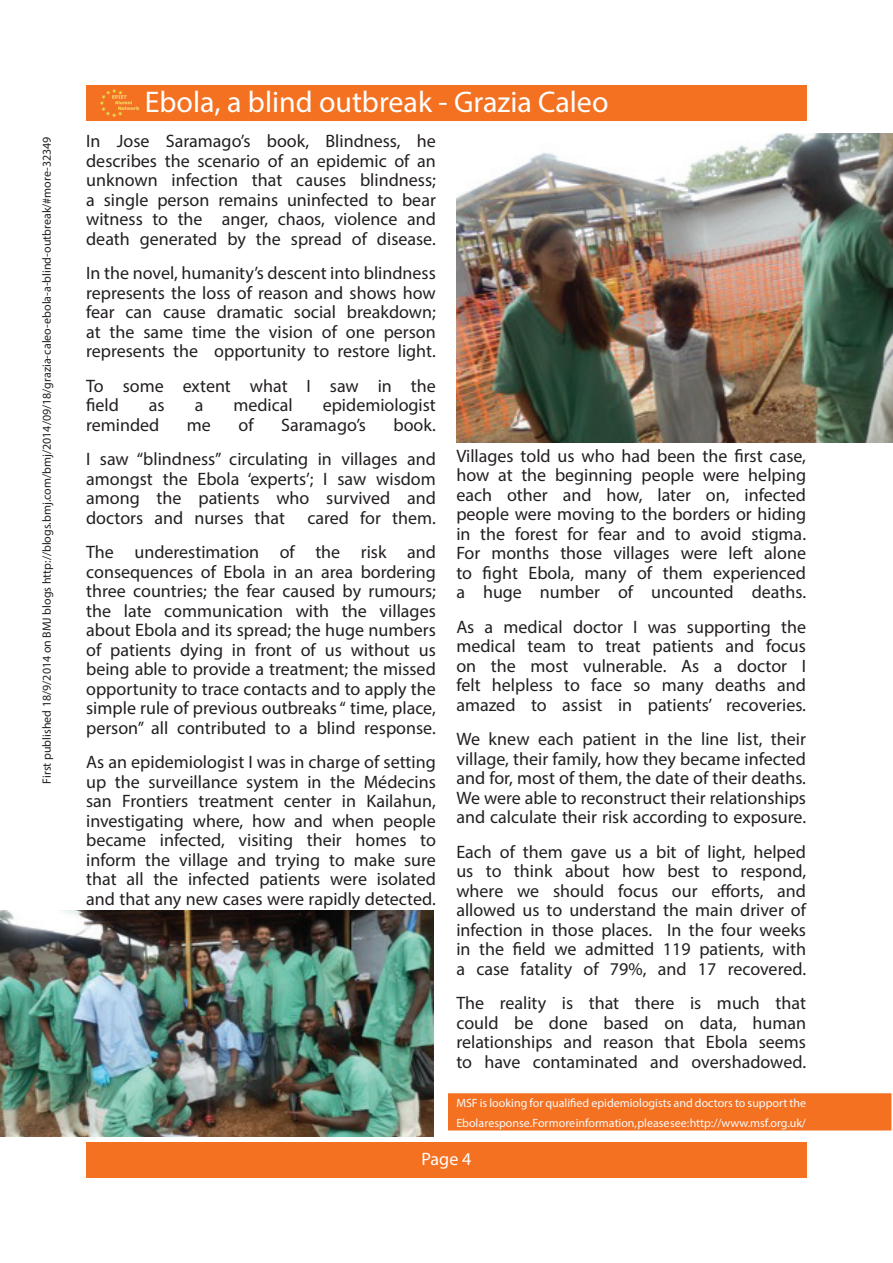
<style>
.page{position:relative;width:893px;height:1263px;background:#fff}
.page>*{position:absolute;margin:0;border:0;box-sizing:border-box;transform-origin:0 0}
.t1{font:30px "Myriad Pro";color:#fff}
.t2{font:18px/19.5px "Myriad Pro";color:#231f20;text-align:justify}
.t3{font:18px "Myriad Pro";color:#fff}
.t4{font:12px/19.5px "Myriad Pro";color:#fafafa}
.t5{font:12px "Myriad Pro";color:#231f20}
</style>
<div class="page">
<div style="left:86px;top:1142px;width:721px;height:36px;background:#f37121"></div>
<div style="left:86px;top:85px;width:721px;height:36px;background:#f37121"></div>
<img style="left:100px;top:89px;width:38px;height:28px">
<div style="left:447px;top:1092px;width:445px;height:39px;background:#f37121"></div>
<div style="left:446px;top:1092px;width:447px;height:40px;border:2px solid #fff"></div>
<img style="left:456px;top:134px;width:437px;height:308px">
<img style="left:0;top:910px;width:433px;height:226px">
<p class="t5" style="left:39px;top:783px;width:649px;rotate:-90deg">First published 18/9/2014 on BMJ blogs http://blogs.bmj.com/bmj/2014/09/18/grazia-caleo-ebola-a-blind-outbreak/#more-32349</p>
<h1 class="t1" style="left:145px;top:83px;width:465px">Ebola, a blind outbreak - Grazia Caleo</h1>
<p class="t2" style="left:86px;top:131px;width:351px">In Jose Saramago’s book, Blindness, he describes the scenario of an epidemic of an unknown infection that causes blindness; a single person remains uninfected to bear witness to the anger, chaos, violence and death generated by the spread of disease.</p>
<p class="t2" style="left:86px;top:263px;width:351px">In the novel, humanity’s descent into blindness represents the loss of reason and shows how fear can cause dramatic social breakdown; at the same time the vision of one person represents the opportunity to restore light.</p>
<p class="t2" style="left:86px;top:376px;width:351px">To some extent what I saw in the field</p>
<p class="t2" style="left:149px;top:395px;width:17px">as</p>
<p class="t2" style="left:195px;top:395px;width:10px">a</p>
<p class="t2" style="left:233px;top:395px;width:61px">medical</p>
<p class="t2" style="left:323px;top:395px;width:115px">epidemiologist</p>
<p class="t2" style="left:86px;top:415px;width:75px">reminded</p>
<p class="t2" style="left:187px;top:415px;width:26px">me</p>
<p class="t2" style="left:239px;top:415px;width:17px">of</p>
<p class="t2" style="left:281px;top:415px;width:86px">Saramago’s</p>
<p class="t2" style="left:86px;top:407px;width:351px;line-height:34.5px;text-align:right">book.<br>I saw “blindness” circulating in villages and</p>
<p class="t2" style="left:86px;top:469px;width:351px">amongst the Ebola ‘experts’; I saw wisdom among the patients who survived and doctors and nurses that cared for them.</p>
<p class="t2" style="left:86px;top:542px;width:351px">The underestimation of the risk and consequences of Ebola in an area bordering three countries; the fear caused by rumours; the late communication with the villages about Ebola and its spread; the huge numbers of patients dying in front of us without us being able to provide a treatment; the missed opportunity to trace contacts and to apply the simple rule of previous outbreaks “ time, place, person” all contributed to a blind response.</p>
<p class="t2" style="left:86px;top:752px;width:351px">As an epidemiologist I was in charge of setting up the surveillance system in the Médecins san Frontiers treatment center in Kailahun, investigating where, how and when people became infected, visiting their homes to inform the village and trying to make sure that all the infected patients were isolated and that any new cases were rapidly detected.</p>
<p class="t2" style="left:456px;top:446px;width:351px">Villages told us who had been the first case, how at the beginning people were helping each other and how, later on, infected people were moving to the borders or hiding in the forest for fear and to avoid stigma.<br>For months those villages were left alone to fight Ebola, many of them experienced a huge number of uncounted deaths.</p>
<p class="t2" style="left:456px;top:617px;width:351px">As a medical doctor I was supporting the medical team to treat patients and focus on the most vulnerable. As a doctor I felt helpless to face so many deaths and amazed to assist in patients’ recoveries.</p>
<p class="t2" style="left:456px;top:729px;width:351px">We knew each patient in the line list, their village, their family, how they became infected and for, most of them, the date of their deaths.<br>We were able to reconstruct their relationships and calculate their risk according to exposure.</p>
<p class="t2" style="left:456px;top:842px;width:351px">Each of them gave us a bit of light, helped us to think about how best to respond, where we should focus our efforts, and allowed us to understand the main driver of infection in those places. In the four weeks in the field we admitted 119 patients, with a case fatality of 79%, and 17 recovered.</p>
<p class="t2" style="left:456px;top:993px;width:351px">The reality is that there is much that could be done based on data, human relationships and reason that Ebola seems to have contaminated and overshadowed.</p>
<p class="t4" style="left:456px;top:1093px;width:351px">MSF is looking for qualified epidemiologists and doctors to support the<br>Ebola response. For more information, please see: http://www.msf.org.uk/</p>
<p class="t3" style="left:422px;top:1147px;width:51px">Page 4</p>
</div>
